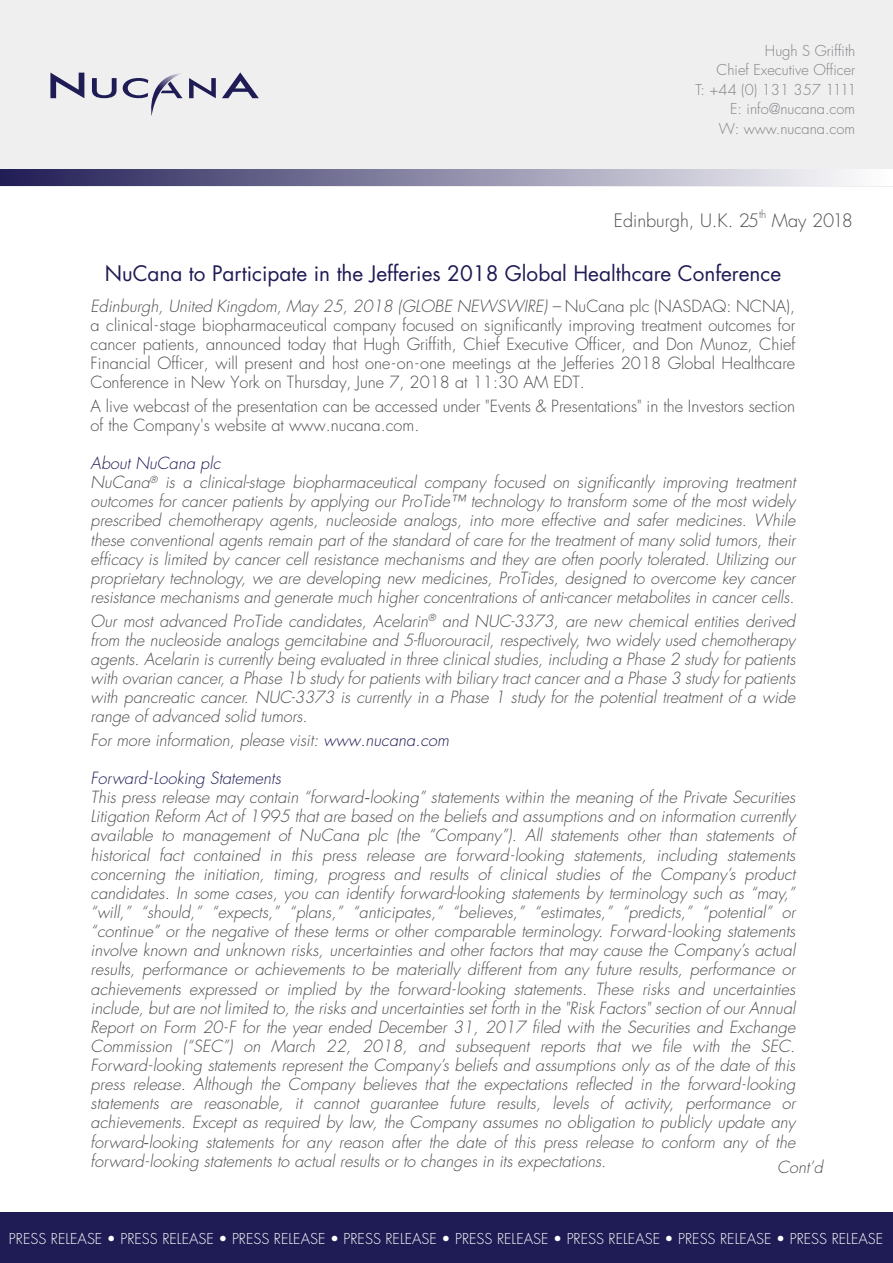
<style>
.page{position:relative;width:893px;height:1263px;background:#fff}
.page>*{position:absolute;margin:0;border:0;box-sizing:border-box;transform-origin:0 0}
.t1{font:20.85px "Futura";color:#1f1b54}
.t2{font:300 18px "Futura";color:#4d4d4f}
.t3{font:italic 300 16.35px/19.2px "Futura";color:#4d4d4f}
.t4{font:300 16.35px/19.2px "Futura";color:#4d4d4f;text-align:justify}
.t5{font:300 14.7px "Futura";color:#fff}
.t6{font:300 14.7px/19.5px "Futura";color:#807f83;text-align:right}
.t7{font:300 10.5px "Futura";color:#4d4d4f}
.s1{font-style:italic}
.s2{color:#1f1b54}
.s3{font-family:"Myriad Pro";font-weight:400;font-style:normal}
</style>
<div class="page">
<div style="left:0;top:0;width:893px;height:186px;background:#efeff0"></div>
<div style="left:0;top:1212px;width:893px;height:51px;background:#1f1b54"></div>
<div style="left:0;top:169px;width:893px;height:17px;background:linear-gradient(to right,#201c55,#fff)"></div>
<svg style="left:92px;top:78px;width:25px;height:20px"></svg>
<svg style="left:50px;top:73px;width:34px;height:25px"></svg>
<svg style="left:222px;top:72px;width:37px;height:26px"></svg>
<svg style="left:123px;top:73px;width:93px;height:43px"></svg>
<p class="t6" style="left:695px;top:41px;width:163px">Hugh S Griffith<br>Chief Executive Officer<br>T: +44 (0) 131 357 1111</p>
<p class="t6" style="left:719px;top:99px;width:138px">E: info@nucana.com<br>W: www.nucana.com</p>
<p class="t2" style="left:614px;top:209px;width:147px">Edinburgh, U.K. 25</p>
<p class="t7" style="left:759px;top:208px;width:9px">th</p>
<p class="t2" style="left:772px;top:209px;width:83px">May 2018</p>
<p class="t1" style="left:105px;top:259px;width:678px">NuCana to Participate in the Jefferies 2018 Global Healthcare Conference</p>
<p class="t4" style="left:91px;top:296px;width:706px"><span class="s1">Edinburgh, United Kingdom, May 25, 2018 (GLOBE NEWSWIRE) –</span> NuCana plc (NASDAQ: NCNA), a clinical-stage biopharmaceutical company focused on significantly improving treatment outcomes for cancer patients, announced today that Hugh Griffith, Chief Executive Officer, and Don Munoz, Chief Financial Officer, will present and host one-on-one meetings at the Jefferies 2018 Global Healthcare Conference in New York on Thursday, June 7, 2018 at 11:30 AM EDT.</p>
<p class="t4" style="left:91px;top:396px;width:706px">A live webcast of the presentation can be accessed under "Events &amp; Presentations" in the Investors section of the Company's website at www.nucana.com.</p>
<p class="t3" style="left:91px;top:454px;width:706px"><span class="s2">About NuCana plc<br></span>NuCana<sup>®</sup> is a clinical-stage biopharmaceutical company focused on significantly improving treatment outcomes for cancer patients by applying our ProTide™ technology to transform some of the most widely prescribed chemotherapy agents, nucleoside analogs, into more effective and safer medicines. While these conventional agents remain part of the standard of care for the treatment of many solid tumors, their efficacy is limited by cancer cell resistance mechanisms and they are often poorly tolerated. Utilizing our proprietary technology, we are developing new medicines, ProTides, designed to overcome key cancer resistance mechanisms and generate much higher concentrations of anti-cancer metabolites in cancer cells.</p>
<p class="t3" style="left:91px;top:611px;width:706px;text-align:justify">Our most advanced ProTide candidates, Acelarin<sup>®</sup> and NUC-3373, are new chemical entities derived from the nucleoside analogs gemcitabine and 5-fluorouracil, respectively, two widely used chemotherapy agents. Acelarin is currently being evaluated in three clinical studies, including a Phase 2 study for patients with ovarian cancer, a Phase 1b study for patients with biliary tract cancer and a Phase 3 study for patients with pancreatic cancer. NUC-3373 is currently in a Phase 1 study for the potential treatment of a wide range of advanced solid tumors.</p>
<p class="t3" style="left:91px;top:730px;width:360px">For more information, please visit: <span class="s2">www.nucana.com</span></p>
<p class="t3" style="left:91px;top:769px;width:706px"><span class="s2">Forward-Looking Statements<br></span>This press release may contain “forward<span class="s3">‐</span>looking” statements within the meaning of the Private Securities Litigation Reform Act of 1995 that are based on the beliefs and assumptions and on information currently available to management of NuCana plc (the “Company”). All statements other than statements of historical fact contained in this press release are forward-looking statements, including statements concerning the initiation, timing, progress and results of clinical studies of the Company’s product candidates. In some cases, you can identify forward-looking statements by terminology such as “may,” “will,” “should,” “expects,” “plans,” “anticipates,” “believes,” “estimates,” “predicts,” “potential” or “continue” or the negative of these terms or other comparable terminology. Forward-looking statements involve known and unknown risks, uncertainties and other factors that may cause the Company’s actual results, performance or achievements to be materially different from any future results, performance or achievements expressed or implied by the forward-looking statements. These risks and uncertainties include, but are not limited to, the risks and uncertainties set forth in the "Risk Factors" section of our Annual Report on Form 20-F for the year ended December 31, 2017 filed with the Securities and Exchange Commission (“SEC”) on March 22, 2018, and subsequent reports that we file with the SEC.<br>Forward-looking statements represent the Company’s beliefs and assumptions only as of the date of this press release. Although the Company believes that the expectations reflected in the forward-looking statements are reasonable, it cannot guarantee future results, levels of activity, performance or achievements. Except as required by law, the Company assumes no obligation to publicly update any forward<span class="s3">‐</span>looking statements for any reason after the date of this press release to conform any of the forward-looking statements to actual results or to changes in its expectations.</p>
<p class="t3" style="left:777px;top:1158px;width:47px">Cont’d</p>
<p class="t5" style="left:9px;top:1229px;width:876px">PRESS RELEASE • PRESS RELEASE • PRESS RELEASE • PRESS RELEASE • PRESS RELEASE • PRESS RELEASE • PRESS RELEASE • PRESS RELEASE</p>
</div>
